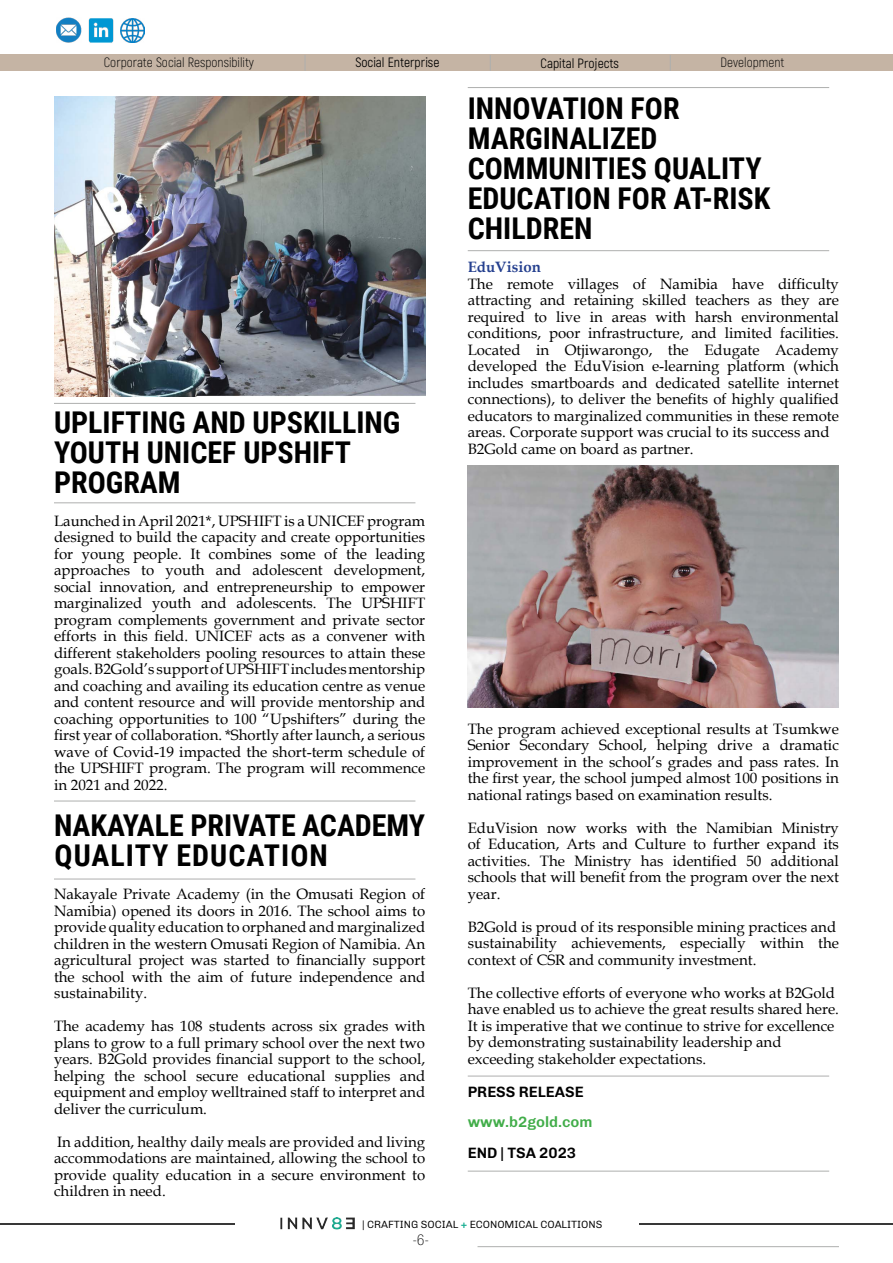
<style>
.page{position:relative;width:893px;height:1263px;background:#fff}
.page>*{position:absolute;margin:0;border:0;box-sizing:border-box;transform-origin:0 0}
.t1{font:700 30px/30px "Roboto Condensed";color:#000}
.t2{font:15px/16.5px "Book Antiqua";color:#000;text-align:justify}
.t3{font:600 15px "Chivo";color:#000}
.t4{font:600 15px "Chivo";color:#41ad49}
.t5{font:700 15px "Book Antiqua";color:#25408f}
.t6{font:100 condensed 15px "Helvetica Neue LT Pro";color:#000}
.t7{font:300 13.5px "Akrobat";color:#000}
.t8{font:13.5px "Akrobat";color:#000}
.t9{font:300 10.5px "Chivo";letter-spacing:-.005em;color:#000}
.s1{font-weight:700;color:#17ad91}
</style>
<div class="page">
<svg style="left:0;top:1223px;width:234px;height:2px"></svg>
<svg style="left:639px;top:1223px;width:254px;height:2px"></svg>
<img style="left:281px;top:1217px;width:73px;height:13px">
<img style="left:88px;top:18px;width:26px;height:25px">
<img style="left:121px;top:19px;width:24px;height:23px">
<img style="left:56px;top:17px;width:26px;height:26px">
<div style="left:0;top:54px;width:893px;height:17px;background:#c5b4a4"></div>
<svg style="left:305px;top:55px;width:1px;height:16px"></svg>
<svg style="left:490px;top:55px;width:1px;height:16px"></svg>
<svg style="left:670px;top:55px;width:1px;height:16px"></svg>
<hr style="left:54px;top:503px;width:361px;height:1px;background:#aeafae">
<hr style="left:54px;top:403px;width:361px;height:1px;background:#aeafae">
<hr style="left:54px;top:801px;width:361px;height:1px;background:#aeafae">
<hr style="left:54px;top:879px;width:361px;height:1px;background:#aeafae">
<hr style="left:468px;top:250px;width:361px;height:1px;background:#aeafae">
<hr style="left:468px;top:87px;width:361px;height:1px;background:#aeafae">
<img style="left:54px;top:97px;width:371px;height:299px">
<img style="left:468px;top:466px;width:371px;height:241px">
<hr style="left:477px;top:1246px;width:362px;height:1px;background:#aeafae">
<hr style="left:468px;top:1076px;width:361px;height:1px;background:#aeafae">
<hr style="left:468px;top:1171px;width:361px;height:1px;background:#aeafae">
<p class="t7" style="left:104px;top:55px;width:152px">Corporate Social Responsibility</p>
<p class="t8" style="left:355px;top:54px;width:86px">Social Enterprise</p>
<p class="t8" style="left:541px;top:55px;width:80px">Capital Projects</p>
<p class="t7" style="left:721px;top:55px;width:65px">Development</p>
<h1 class="t1" style="left:54px;top:406px;width:348px">UPLIFTING AND UPSKILLING<br>YOUTH UNICEF UPSHIFT<br>PROGRAM</h1>
<p class="t2" style="left:54px;top:512px;width:373px">Launched in April 2021*, UPSHIFT is a UNICEF program designed to build the capacity and create opportunities for young people. It combines some of the leading approaches to youth and adolescent development, social innovation, and entrepreneurship to empower marginalized youth and adolescents. The UPSHIFT program complements government and private sector efforts in this field. UNICEF acts as a convener with different stakeholders pooling resources to attain these goals. B2Gold’s support of UPSHIFT includes mentorship and coaching and availing its education centre as venue and content resource and will provide mentorship and coaching opportunities to 100 “Upshifters” during the first year of collaboration. *Shortly after launch, a serious wave of Covid-19 impacted the short-term schedule of the UPSHIFT program. The program will recommence in 2021 and 2022.</p>
<h1 class="t1" style="left:54px;top:809px;width:373px">NAKAYALE PRIVATE ACADEMY<br>QUALITY EDUCATION</h1>
<p class="t2" style="left:54px;top:885px;width:373px">Nakayale Private Academy (in the Omusati Region of Namibia) opened its doors in 2016. The school aims to provide quality education to orphaned and marginalized children in the western Omusati Region of Namibia. An agricultural project was started to financially support the school with the aim of future independence and sustainability.</p>
<p class="t2" style="left:54px;top:1017px;width:373px">The academy has 108 students across six grades with plans to grow to a full primary school over the next two years. B2Gold provides financial support to the school, helping the school secure educational supplies and equipment and employ welltrained staff to interpret and deliver the curriculum.</p>
<p class="t2" style="left:54px;top:1133px;width:373px">In addition, healthy daily meals are provided and living accommodations are maintained, allowing the school to provide quality education in a secure environment to children in need.</p>
<h1 class="t1" style="left:468px;top:93px;width:304px">INNOVATION FOR<br>MARGINALIZED<br>COMMUNITIES QUALITY<br>EDUCATION FOR AT-RISK<br>CHILDREN</h1>
<p class="t5" style="left:468px;top:257px;width:75px">EduVision</p>
<p class="t2" style="left:468px;top:275px;width:373px;text-align:left">The remote villages of Namibia have difficulty attracting and retaining skilled teachers as they are required to live in areas with harsh environmental conditions, poor infrastructure, and limited facilities.<br>Located in Otjiwarongo, the Edugate Academy developed the EduVision e-learning platform (which includes smartboards and dedicated satellite internet connections), to deliver the benefits of highly qualified educators to marginalized communities in these remote areas. Corporate support was crucial to its success and B2Gold came on board as partner.</p>
<p class="t2" style="left:468px;top:720px;width:373px">The program achieved exceptional results at Tsumkwe Senior Secondary School, helping drive a dramatic improvement in the school’s grades and pass rates. In the first year, the school jumped almost 100 positions in national ratings based on examination results.</p>
<p class="t2" style="left:468px;top:819px;width:373px">EduVision now works with the Namibian Ministry of Education, Arts and Culture to further expand its activities. The Ministry has identified 50 additional schools that will benefit from the program over the next year.</p>
<p class="t2" style="left:468px;top:918px;width:373px;text-align:left">B2Gold is proud of its responsible mining practices and sustainability achievements, especially within the context of CSR and community investment.</p>
<p class="t2" style="left:468px;top:984px;width:373px;text-align:left">The collective efforts of everyone who works at B2Gold have enabled us to achieve the great results shared here.<br>It is imperative that we continue to strive for excellence by demonstrating sustainability leadership and exceeding stakeholder expectations.</p>
<p class="t3" style="left:468px;top:1080px;width:117px">PRESS RELEASE</p>
<p class="t4" style="left:468px;top:1110px;width:126px">www.b2gold.com</p>
<p class="t3" style="left:468px;top:1142px;width:110px">END | TSA 2023</p>
<p class="t9" style="left:362px;top:1216px;width:242px">| CRAFTING SOCIAL <span class="s1">+</span> ECONOMICAL COALITIONS</p>
<p class="t6" style="left:412px;top:1231px;width:18px">-6-</p>
</div>
